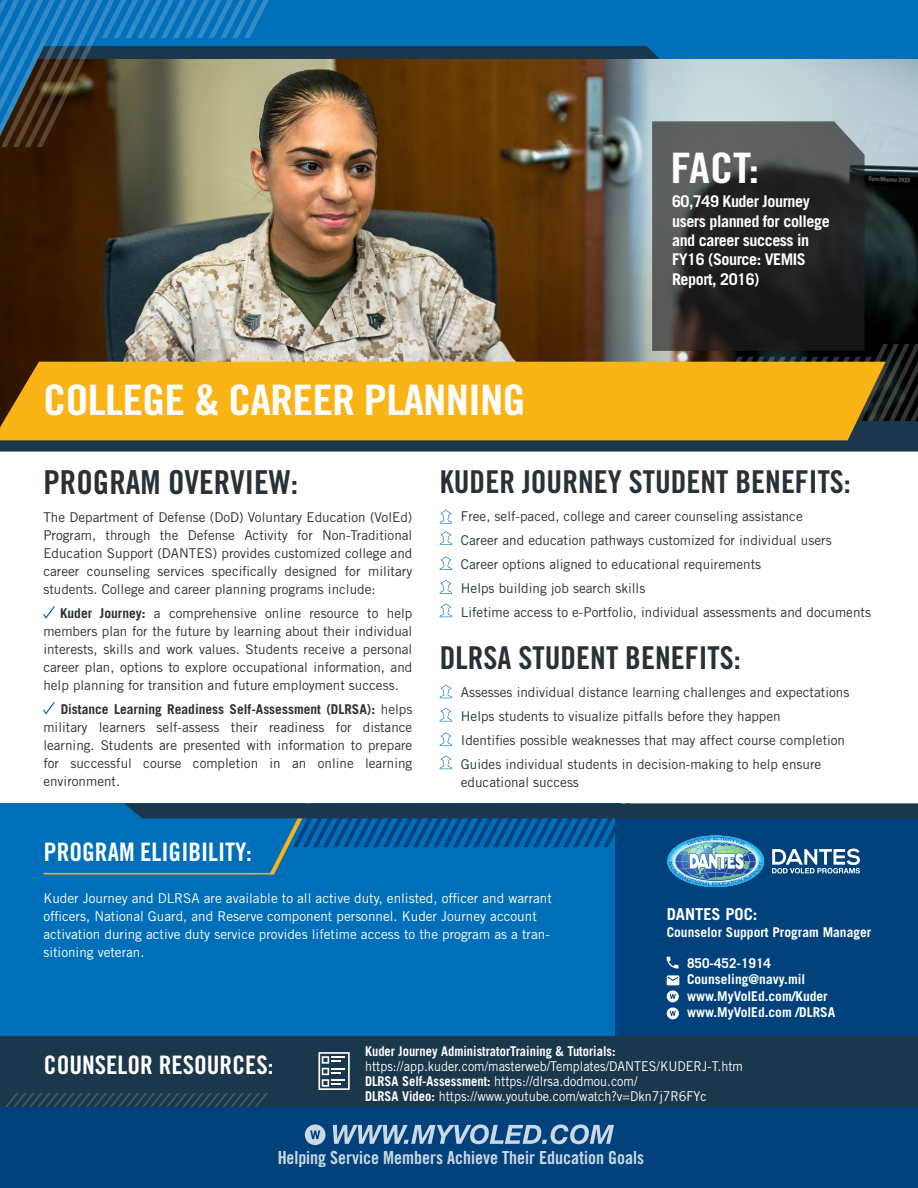
<style>
.page{position:relative;width:918px;height:1188px;background:#fff}
.page>*{position:absolute;margin:0;border:0;box-sizing:border-box;transform-origin:0 0}
.t1{font:42px "Trade Gothic LT Std Bd Cn 20";letter-spacing:-.02em;color:#fff;scale:1.11 1}
.t2{font:33px "Trade Gothic LT Std Bd Cn 20";color:#273137}
.t3{font:31.5px "Trade Gothic LT Std Bd Cn 20";color:#273137}
.t4{font:25.5px "Trade Gothic LT Std Bd Cn 20";color:#fff}
.t5{font:18px "Trade Gothic LT Std Bd Cn 20";color:#fff}
.t6{font:700 16.5px "Trade Gothic LT Std";color:#fff}
.Paragraph_No_Hyphen{font:700 16.2px/19.4px "Trade Gothic LT Std";letter-spacing:-.03em;color:#fff}
.Paragraph_No_Hyphen-2{font:13.5px/18px "Trade Gothic LT Std";color:#273137;text-align:justify}
.Paragraph_No_Hyphen-3{font:13.5px/18px "Trade Gothic LT Std";color:#fff}
.Paragraph_No_Hyphen-4{font:13.5px "Trade Gothic LT Std";color:#fff;scale:.93 1}
.Paragraph_No_Hyphen-5{font:700 13.5px "Trade Gothic LT Std";color:#fff}
.Paragraph_No_Hyphen-6{font:700 13.5px "Trade Gothic LT Std";color:#fff;scale:.93 1}
.s1{font-weight:700}
</style>
<div class="page">
<div style="left:0;top:803px;width:620px;height:239px;background:#006fba"></div>
<div style="left:615px;top:888px;width:303px;height:148px;background:#01427c"></div>
<hr style="left:43px;top:873px;width:231px;height:1px;background:#fbb416">
<svg style="left:667px;top:957px;width:12px;height:12px"></svg>
<svg style="left:667px;top:975px;width:12px;height:44px"></svg>
<svg style="left:124px;top:803px;width:794px;height:85px"></svg>
<div style="left:0;top:1036px;width:918px;height:95px;background:#1a374b"></div>
<svg style="left:0;top:1093px;width:268px;height:15px"></svg>
<svg style="left:318px;top:1052px;width:32px;height:38px"></svg>
<div style="left:0;top:1108px;width:918px;height:80px;background:#01427c"></div>
<svg style="left:333px;top:1124px;width:281px;height:20px"></svg>
<svg style="left:305px;top:1124px;width:20px;height:21px"></svg>
<svg style="left:440px;top:510px;width:12px;height:14px"></svg>
<svg style="left:440px;top:531px;width:12px;height:14px"></svg>
<svg style="left:440px;top:556px;width:12px;height:14px"></svg>
<svg style="left:440px;top:580px;width:12px;height:14px"></svg>
<svg style="left:440px;top:604px;width:12px;height:13px"></svg>
<svg style="left:440px;top:685px;width:12px;height:13px"></svg>
<svg style="left:440px;top:708px;width:12px;height:13px"></svg>
<svg style="left:440px;top:732px;width:12px;height:14px"></svg>
<svg style="left:440px;top:756px;width:12px;height:13px"></svg>
<svg style="left:43px;top:606px;width:12px;height:13px"></svg>
<svg style="left:43px;top:702px;width:12px;height:13px"></svg>
<img style="left:0;top:136px;width:918px;height:208px">
<svg style="left:660px;top:0;width:258px;height:136px;background:#63a2c8"></svg>
<svg style="left:0;top:0;width:660px;height:147px;background:#476268"></svg>
<svg style="left:0;top:344px;width:918px;height:108px;background:#515653"></svg>
<div style="left:0;top:362px;width:886px;height:78px;background:#fbb416"></div>
<svg style="left:652px;top:121px;width:213px;height:230px;background:#343636"></svg>
<p class="t1" style="left:670px;top:143px;width:82px">FACT:</p>
<p class="t1" style="left:43px;top:375px;width:436px">COLLEGE &amp; CAREER PLANNING</p>
<p class="Paragraph_No_Hyphen" style="left:672px;top:192px;width:159px">60,749 Kuder Journey users planned for college and career success in<br>FY16 (Source: VEMIS<br>Report, 2016)</p>
<p class="t2" style="left:43px;top:462px;width:256px">PROGRAM OVERVIEW:</p>
<p class="Paragraph_No_Hyphen-2" style="left:43px;top:508px;width:371px">The Department of Defense (DoD) Voluntary Education (VolEd)<br>Program, through the Defense Activity for Non-Traditional Education Support (DANTES) provides customized college and career counseling services specifically designed for military students. College and career planning programs include:</p>
<p class="Paragraph_No_Hyphen-2" style="left:43px;top:604px;width:371px;text-indent:17px"><span class="s1">Kuder Journey:</span> a comprehensive online resource to help members plan for the future by learning about their individual interests, skills and work values. Students receive a personal career plan, options to explore occupational information, and help planning for transition and future employment success.</p>
<p class="Paragraph_No_Hyphen-2" style="left:43px;top:700px;width:371px;text-indent:17px"><span class="s1">Distance Learning Readiness Self-Assessment (DLRSA):</span> helps military learners self-assess their readiness for distance learning. Students are presented with information to prepare for successful course completion in an online learning environment.</p>
<p class="t4" style="left:44px;top:837px;width:209px">PROGRAM ELIGIBILITY:</p>
<p class="t3" style="left:440px;top:462px;width:413px">KUDER JOURNEY STUDENT BENEFITS:</p>
<p class="Paragraph_No_Hyphen-2" style="left:461px;top:507px;width:343px">Free, self-paced, college and career counseling assistance</p>
<p class="Paragraph_No_Hyphen-2" style="left:461px;top:531px;width:372px">Career and education pathways customized for individual users</p>
<p class="Paragraph_No_Hyphen-2" style="left:461px;top:555px;width:302px">Career options aligned to educational requirements</p>
<p class="Paragraph_No_Hyphen-2" style="left:461px;top:579px;width:186px">Helps building job search skills</p>
<p class="Paragraph_No_Hyphen-2" style="left:461px;top:603px;width:412px">Lifetime access to e-Portfolio, individual assessments and documents</p>
<p class="t3" style="left:440px;top:638px;width:302px">DLRSA STUDENT BENEFITS:</p>
<p class="Paragraph_No_Hyphen-2" style="left:461px;top:680px;width:390px;line-height:24px">Assesses individual distance learning challenges and expectations<br>Helps students to visualize pitfalls before they happen</p>
<p class="Paragraph_No_Hyphen-2" style="left:461px;top:731px;width:386px">Identifies possible weaknesses that may affect course completion</p>
<p class="Paragraph_No_Hyphen-2" style="left:461px;top:755px;width:362px">Guides individual students in decision-making to help ensure</p>
<p class="Paragraph_No_Hyphen-2" style="left:461px;top:773px;width:120px">educational success</p>
<p class="Paragraph_No_Hyphen-3" style="left:43px;top:889px;width:510px">Kuder Journey and DLRSA are available to all active duty, enlisted, officer and warrant officers, National Guard, and Reserve component personnel. Kuder Journey account activation during active duty service provides lifetime access to the program as a tran&shy;sitioning veteran.</p>
<p class="t6" style="left:667px;top:904px;width:92px">DANTES POC:</p>
<p class="Paragraph_No_Hyphen-5" style="left:667px;top:923px;width:206px">Counselor Support Program Manager</p>
<p class="Paragraph_No_Hyphen-5" style="left:687px;top:955px;width:86px">850-452-1914</p>
<p class="Paragraph_No_Hyphen-5" style="left:687px;top:971px;width:120px">Counseling@navy.mil</p>
<p class="Paragraph_No_Hyphen-5" style="left:687px;top:987px;width:142px">www.MyVolEd.com/Kuder</p>
<p class="Paragraph_No_Hyphen-5" style="left:687px;top:1004px;width:150px">www.MyVolEd.com /DLRSA</p>
<p class="t4" style="left:44px;top:1049px;width:231px">COUNSELOR RESOURCES:</p>
<p class="Paragraph_No_Hyphen-6" style="left:365px;top:1042px;width:271px">Kuder Journey AdministratorTraining &amp; Tutorials:</p>
<p class="Paragraph_No_Hyphen-4" style="left:365px;top:1058px;width:408px">https://app.kuder.com/masterweb/Templates/DANTES/KUDERJ-T.htm</p>
<p class="Paragraph_No_Hyphen-4" style="left:365px;top:1073px;width:294px"><span class="s1">DLRSA Self-Assessment:</span> https://dlrsa.dodmou.com/</p>
<p class="Paragraph_No_Hyphen-4" style="left:365px;top:1088px;width:369px"><span class="s1">DLRSA Video:</span> https://www.youtube.com/watch?v=Dkn7j7R6FYc</p>
<h3 class="t5" style="left:277px;top:1147px;width:368px">Helping Service Members Achieve Their Education Goals</h3>
</div>
